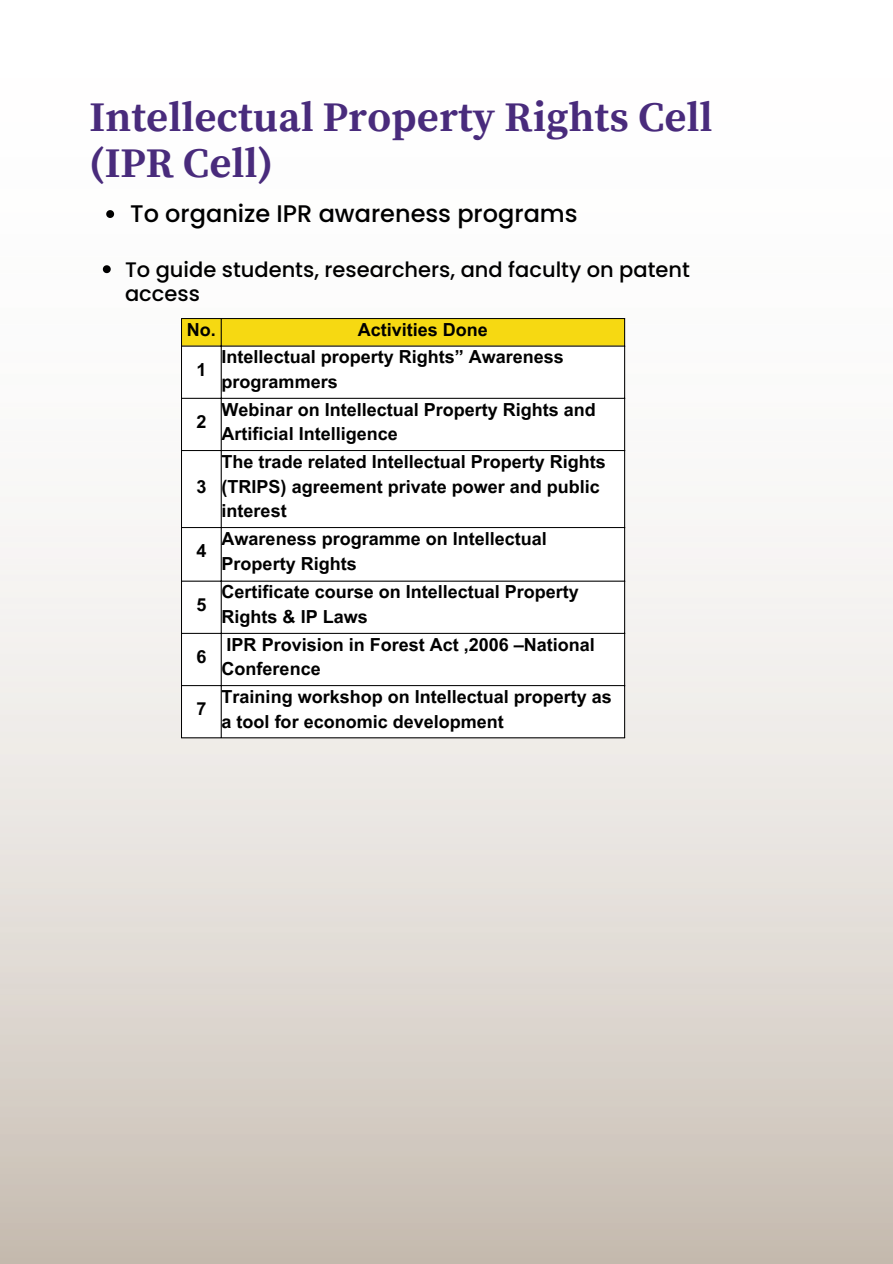
<style>
.page{position:relative;width:893px;height:1264px;background:#fff}
.page>*{position:absolute;margin:0;border:0;box-sizing:border-box;transform-origin:0 0}
.t1{font:700 42px/46.2px "Source Serif Pro";color:#492b7c}
.t2{font:500 24px "Poppins";color:#000}
.t3{font:500 21px/24.8px "Poppins";color:#000}
.t4{font:700 18px/24.8px "Arial MT Pro";color:#000}
</style>
<div class="page">
<div style="left:182px;top:319px;width:442px;height:26px;background:#f6d912"></div>
<svg style="left:182px;top:346px;width:442px;height:391px"></svg>
<hr style="left:181px;top:319px;width:1px;height:418px;background:#000">
<hr style="left:221px;top:319px;width:1px;height:418px;background:#000">
<hr style="left:624px;top:319px;width:1px;height:418px;background:#000">
<hr style="left:181px;top:318px;width:444px;height:1px;background:#000">
<hr style="left:181px;top:345px;width:444px;height:1px;background:#000">
<hr style="left:181px;top:398px;width:444px;height:1px;background:#000">
<hr style="left:181px;top:450px;width:444px;height:1px;background:#000">
<hr style="left:181px;top:527px;width:444px;height:1px;background:#000">
<hr style="left:181px;top:580px;width:444px;height:1px;background:#000">
<hr style="left:181px;top:633px;width:444px;height:1px;background:#000">
<hr style="left:181px;top:685px;width:444px;height:1px;background:#000">
<hr style="left:181px;top:737px;width:444px;height:1px;background:#000">
<svg style="left:106px;top:210px;width:8px;height:8px"></svg>
<svg style="left:103px;top:265px;width:8px;height:8px"></svg>
<p class="t1" style="left:89px;top:95px;width:624px">Intellectual Property Rights Cell (IPR Cell)</p>
<p class="t2" style="left:130px;top:197px;width:449px">To organize IPR awareness programs</p>
<p class="t3" style="left:125px;top:257px;width:566px">To guide students, researchers, and faculty on patent access</p>
<h1 class="t4" style="left:187px;top:319px;width:30px">No.</h1>
<p class="t4" style="left:358px;top:319px;width:132px">Activities Done</p>
<p class="t4" style="left:196px;top:359px;width:12px">1</p>
<p class="t4" style="left:221px;top:347px;width:344px">Intellectual property Rights” Awareness programmers</p>
<p class="t4" style="left:196px;top:411px;width:12px">2</p>
<p class="t4" style="left:196px;top:476px;width:12px">3</p>
<p class="t4" style="left:196px;top:541px;width:12px">4</p>
<p class="t4" style="left:196px;top:594px;width:12px">5</p>
<p class="t4" style="left:196px;top:646px;width:12px">6</p>
<p class="t4" style="left:196px;top:699px;width:12px">7</p>
<p class="t4" style="left:221px;top:399px;width:376px">Webinar on Intellectual Property Rights and<br>Artificial Intelligence</p>
<p class="t4" style="left:221px;top:451px;width:386px">The trade related Intellectual Property Rights (TRIPS) agreement private power and public interest</p>
<p class="t4" style="left:221px;top:528px;width:327px">Awareness programme on Intellectual<br>Property Rights</p>
<p class="t4" style="left:221px;top:582px;width:359px">Certificate course on Intellectual Property<br>Rights &amp; IP Laws</p>
<p class="t4" style="left:221px;top:634px;width:375px">IPR Provision in Forest Act ,2006 –National<br>Conference</p>
<p class="t4" style="left:221px;top:686px;width:392px">Training workshop on Intellectual property as a tool for economic development</p>
</div>
